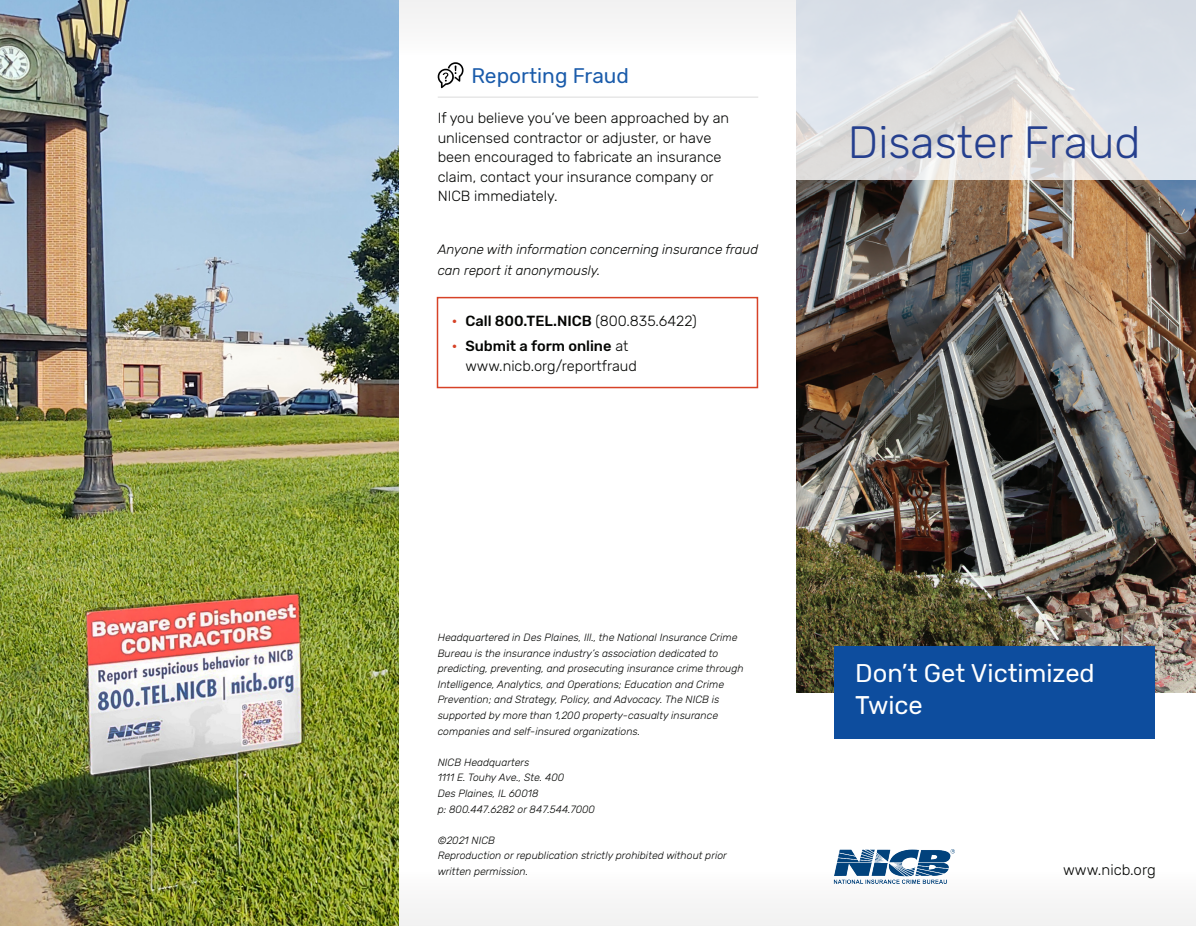
<style>
.page{position:relative;width:1196px;height:926px;background:#fff}
.page>*{position:absolute;margin:0;border:0;box-sizing:border-box;transform-origin:0 0}
.Headline_text{font:300 45px "Rubik";color:#253f8e}
.White_sub_head_text{font:25.5px/31.5px "Rubik";color:#fff}
.Body_Header{font:21px "Rubik";color:#1a5baa}
.Body_Copy{font:300 15px "Rubik";color:#040503}
.Body_Copy-2{font:300 14.7px/19.5px "Rubik";color:#040503}
.t1{font:500 14.7px "Rubik";color:#040503}
.Italic_Copy{font:italic 300 13.5px/21px "Rubik";color:#040503}
.Legal_Copy{font:italic 300 10.5px/15.6px "Rubik";color:#040503}
.s1{color:#d64227}
.s2{font-weight:300}
.s3{font-weight:500;color:#d64227}
.s4{font-weight:500}
</style>
<div class="page">
<img style="left:796px;top:180px;width:399px;height:512px">
<svg style="left:796px;top:0;width:399px;height:180px;fill:#dde0e6"></svg>
<div style="left:833px;top:646px;width:321px;height:92px;background:#0d4d9e"></div>
<img style="left:833px;top:849px;width:120px;height:33px">
<svg style="left:437px;top:62px;width:26px;height:26px"></svg>
<div style="left:436px;top:297px;width:322px;height:91px;border:2px solid #d74227"></div>
<hr style="left:437px;top:96px;width:321px;height:2px;background:#040503">
<img style="left:0;top:0;width:399px;height:925px">
<svg style="left:0;top:0;width:5px;height:5px"></svg>
<svg style="left:0;top:921px;width:5px;height:5px"></svg>
<svg style="left:1191px;top:0;width:5px;height:5px"></svg>
<svg style="left:1191px;top:921px;width:5px;height:5px"></svg>
<p class="Body_Header" style="left:471px;top:64px;width:159px">Reporting Fraud</p>
<p class="Body_Copy-2" style="left:437px;top:109px;width:293px">If you believe you’ve been approached by an unlicensed contractor or adjuster, or have been encouraged to fabricate an insurance claim, contact your insurance company or</p>
<p class="Body_Copy-2" style="left:437px;top:187px;width:121px">NICB immediately.</p>
<p class="Italic_Copy" style="left:437px;top:239px;width:322px">Anyone with information concerning insurance fraud can report it anonymously.</p>
<p class="t1" style="left:452px;top:312px;width:246px"><span class="s1">•</span> Call 800.TEL.NICB <span class="s2">(800.835.6422)</span></p>
<p class="Body_Copy-2" style="left:465px;top:336px;width:173px;text-indent:-14px"><span class="s3">•</span> <span class="s4">Submit a form online</span> at www.nicb.org/reportfraud</p>
<p class="Headline_text" style="left:847px;top:117px;width:294px">Disaster Fraud</p>
<p class="Legal_Copy" style="left:437px;top:629px;width:307px">Headquartered in Des Plaines, Ill., the National Insurance Crime Bureau is the insurance industry’s association dedicated to predicting, preventing, and prosecuting insurance crime through Intelligence, Analytics, and Operations; Education and Crime Prevention; and Strategy, Policy, and Advocacy. The NICB is supported by more than 1,200 property-casualty insurance companies and self-insured organizations.</p>
<p class="Legal_Copy" style="left:437px;top:754px;width:93px">NICB Headquarters</p>
<p class="Legal_Copy" style="left:437px;top:770px;width:128px">1111 E. Touhy Ave., Ste. 400</p>
<p class="Legal_Copy" style="left:437px;top:785px;width:102px">Des Plaines, IL 60018</p>
<p class="Legal_Copy" style="left:437px;top:801px;width:159px">p: 800.447.6282 or 847.544.7000</p>
<p class="Legal_Copy" style="left:437px;top:832px;width:59px">©2021 NICB</p>
<p class="Legal_Copy" style="left:437px;top:848px;width:291px">Reproduction or republication strictly prohibited without prior written permission.</p>
<p class="White_sub_head_text" style="left:855px;top:658px;width:241px">Don’t Get Victimized<br>Twice</p>
<p class="Body_Copy" style="left:1062px;top:860px;width:94px">www.nicb.org</p>
</div>
